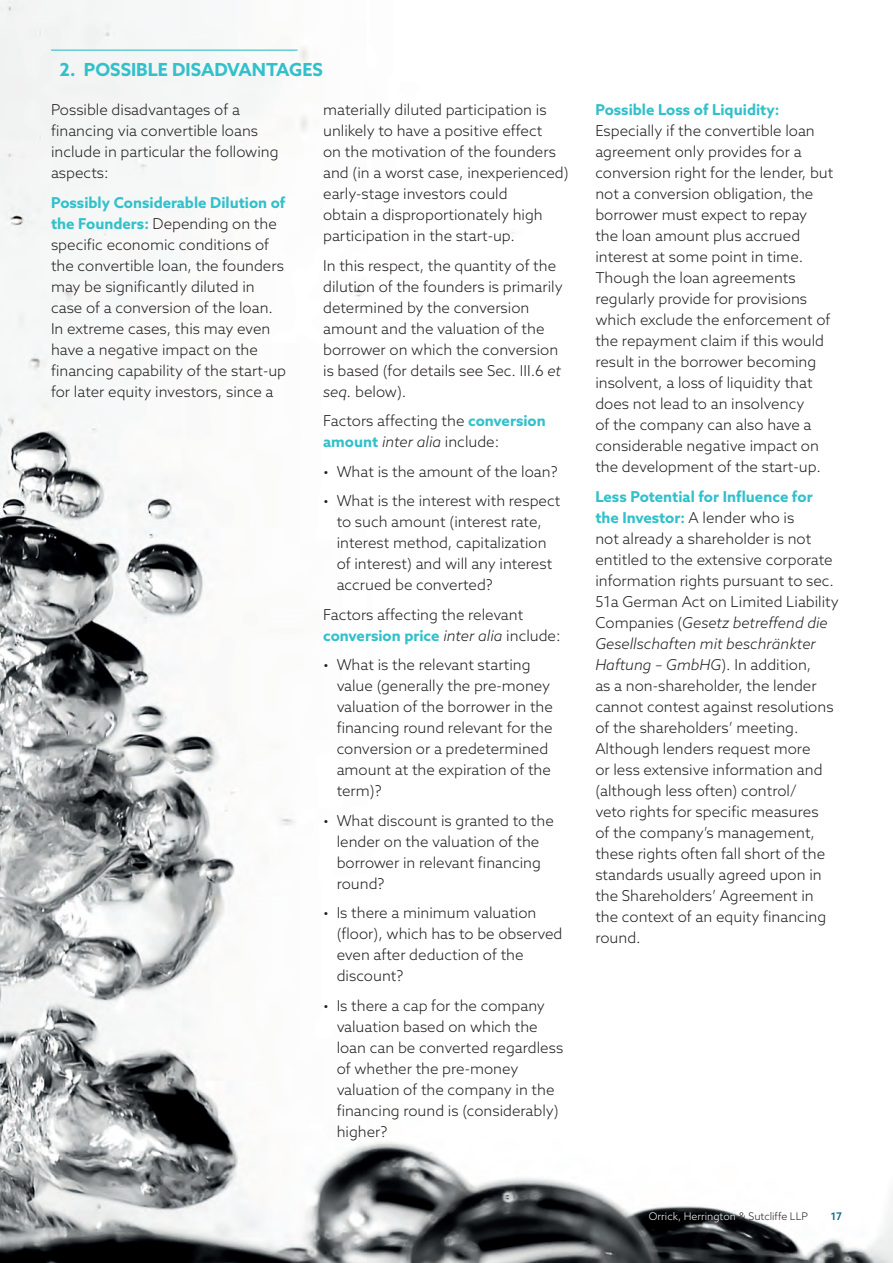
<style>
.page{position:relative;width:893px;height:1263px;background:#fff}
.page>*{position:absolute;margin:0;border:0;box-sizing:border-box;transform-origin:0 0}
.t1{font:700 18px "Azo Sans";color:#32c0cb}
.t2{font:300 15px/21px "Azo Sans";color:#231f20}
.t3{font:700 15px "Azo Sans";color:#32c0cb}
.t4{font:300 10.5px "Azo Sans";color:#fff}
.t5{font:500 10.5px "Azo Sans";color:#08697f}
.s1{font-weight:700;color:#32c0cb}
.s2{font-style:italic}
.s3{color:#231f20}
</style>
<div class="page">
<img style="left:0;top:0;width:893px;height:1263px">
<hr style="left:51px;top:50px;width:247px;height:1px;background:#32c0cb">
<p class="t1" style="left:60px;top:58px;width:265px">2. POSSIBLE DISADVANTAGES</p>
<p class="t2" style="left:51px;top:99px;width:229px">Possible disadvantages of a financing via convertible loans include in particular the following aspects:</p>
<p class="t2" style="left:51px;top:191px;width:237px"><span class="s1">Possibly Considerable Dilution of the Founders:</span> Depending on the specific economic conditions of the convertible loan, the founders may be significantly diluted in case of a conversion of the loan.<br>In extreme cases, this may even have a negative impact on the financing capability of the start-up for later equity investors, since a</p>
<p class="t2" style="left:323px;top:99px;width:247px">materially diluted participation is unlikely to have a positive effect<br>on the motivation of the founders and (in a worst case, inexperienced) early-stage investors could<br>obtain a disproportionately high participation in the start-up.</p>
<p class="t2" style="left:323px;top:254px;width:241px">In this respect, the quantity of the dilution of the founders is primarily determined by the conversion amount and the valuation of the borrower on which the conversion is based (for details see Sec. III.6 <span class="s2">et seq.</span> below).</p>
<p class="t2" style="left:323px;top:410px;width:224px">Factors affecting the <span class="s1">conversion amount</span> <span class="s2">inter alia</span> include:</p>
<p class="t2" style="left:323px;top:460px;width:236px">• What is the amount of the loan?</p>
<p class="t2" style="left:337px;top:490px;width:225px;text-indent:-14px">• What is the interest with respect to such amount (interest rate, interest method, capitalization of interest) and will any interest accrued be converted?</p>
<p class="t2" style="left:323px;top:603px;width:239px">Factors affecting the relevant <span class="s1">conversion price</span> <span class="s2">inter alia</span> include:</p>
<p class="t2" style="left:337px;top:654px;width:218px;text-indent:-14px">• What is the relevant starting value (generally the pre-money valuation of the borrower in the financing round relevant for the conversion or a predetermined amount at the expiration of the term)?</p>
<p class="t2" style="left:337px;top:809px;width:219px;text-indent:-14px">• What discount is granted to the lender on the valuation of the borrower in relevant financing round?</p>
<p class="t2" style="left:337px;top:902px;width:227px;text-indent:-14px">• Is there a minimum valuation (floor), which has to be observed even after deduction of the discount?</p>
<p class="t2" style="left:337px;top:995px;width:228px;text-indent:-14px">• Is there a cap for the company valuation based on which the loan can be converted regardless of whether the pre-money valuation of the company in the financing round is (considerably) higher?</p>
<p class="t3" style="left:595px;top:100px;width:186px">Possible Loss of Liquidity:</p>
<p class="t2" style="left:595px;top:120px;width:239px">Especially if the convertible loan agreement only provides for a conversion right for the lender, but not a conversion obligation, the borrower must expect to repay the loan amount plus accrued interest at some point in time.<br>Though the loan agreements regularly provide for provisions which exclude the enforcement of the repayment claim if this would result in the borrower becoming insolvent, a loss of liquidity that does not lead to an insolvency<br>of the company can also have a considerable negative impact on the development of the start-up.</p>
<p class="t2" style="left:595px;top:485px;width:245px"><span class="s1">Less Potential for Influence for the Investor:</span> A lender who is<br>not already a shareholder is not entitled to the extensive corporate information rights pursuant to sec.<br>51a German Act on Limited Liability<br>Companies (<span class="s2">Gesetz betreffend die<br>Gesellschaften mit beschränkter<br>Haftung – GmbHG</span>). In addition,<br>as a non-shareholder, the lender cannot contest against resolutions of the shareholders’ meeting.<br>Although lenders request more<br>or less extensive information and (although less often) control/<br>veto rights for specific measures<br>of the company’s management, these rights often fall short of the standards usually agreed upon in the Shareholders’ Agreement in the context of an equity financing round.</p>
<p class="t4" style="left:649px;top:1210px;width:160px">Orrick, Herrington <span class="s3">&amp; Sutcliffe LLP</span></p>
<p class="t5" style="left:831px;top:1209px;width:13px">17</p>
</div>
